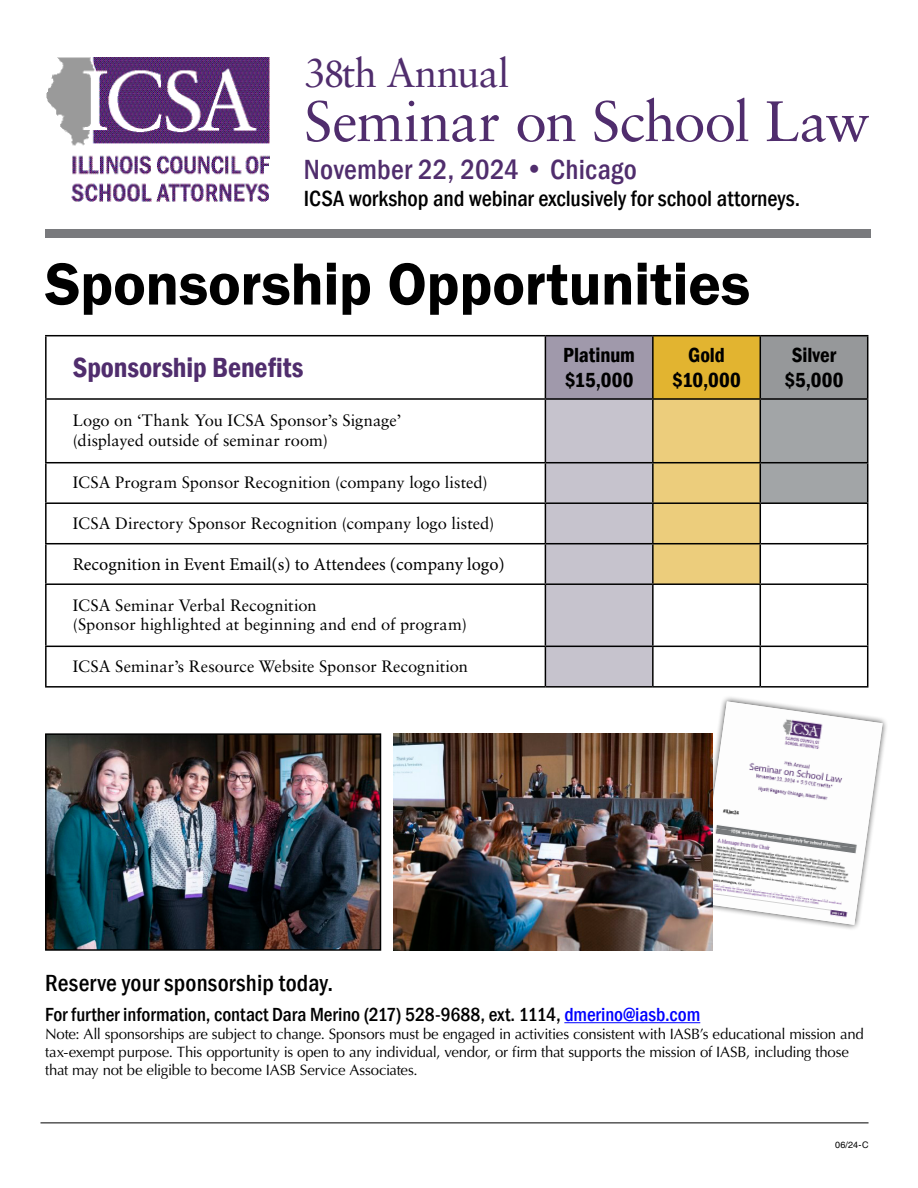
<style>
.page{position:relative;width:918px;height:1188px;background:#fff}
.page>*{position:absolute;margin:0;border:0;box-sizing:border-box;transform-origin:0 0}
.t1{font:600 61.5px "Franklin Gothic";letter-spacing:-.005em;color:#000}
.day{font:57px "Sabon LT Std";letter-spacing:-.015em;color:#502d6d}
.day-2{font:40.5px "Sabon LT Std";letter-spacing:-.02em;color:#502d6d}
.day-3{font:500 condensed 28.5px "Franklin Gothic";letter-spacing:.01em;color:#502d6d}
.t2{font:600 condensed 28.5px "Franklin Gothic";color:#502d6d}
.t3{font:500 condensed 24px "Franklin Gothic";letter-spacing:.01em;color:#000}
.day-4{font:500 condensed 22.65px "Franklin Gothic";color:#000}
.t4{font:600 condensed 21px "Franklin Gothic";color:#000}
.t5{font:500 condensed 19.5px "Franklin Gothic";letter-spacing:-.005em;color:#000}
.t6{font:18px "Minion Pro";color:#000}
.t7{font:16.5px/19.8px "Sabon LT Std";color:#000}
.t8{font:15px/18px "Optima LT Pro";letter-spacing:-.02em;color:#000}
.t9{font:9px "Helvetica";color:#000}
.s1{font-family:"Minion Pro";font-size:42px}
.s2{color:#00f}
</style>
<div class="page">
<hr style="left:40px;top:1123px;width:829px;height:1px;background:#000">
<img style="left:46px;top:57px;width:224px;height:144px">
<div style="left:545px;top:336px;width:108px;height:63px;background:#a099ab"></div>
<div style="left:653px;top:336px;width:107px;height:63px;background:#e2b430"></div>
<div style="left:760px;top:336px;width:108px;height:63px;background:#96989a"></div>
<svg style="left:546px;top:400px;width:321px;height:286px"></svg>
<hr style="left:45px;top:335px;width:500px;height:1px;background:#000">
<hr style="left:45px;top:336px;width:2px;height:62px;background:#000">
<hr style="left:545px;top:335px;width:108px;height:1px;background:#000">
<hr style="left:545px;top:336px;width:1px;height:62px;background:#000">
<hr style="left:653px;top:335px;width:107px;height:1px;background:#000">
<hr style="left:652px;top:336px;width:2px;height:62px;background:#000">
<hr style="left:760px;top:335px;width:108px;height:1px;background:#000">
<hr style="left:760px;top:336px;width:1px;height:62px;background:#000">
<hr style="left:867px;top:336px;width:1px;height:62px;background:#000">
<hr style="left:45px;top:398px;width:500px;height:2px;background:#000">
<hr style="left:45px;top:400px;width:2px;height:62px;background:#000">
<hr style="left:545px;top:398px;width:108px;height:2px;background:#000">
<hr style="left:545px;top:400px;width:1px;height:62px;background:#000">
<hr style="left:653px;top:398px;width:107px;height:2px;background:#000">
<hr style="left:652px;top:400px;width:2px;height:62px;background:#000">
<hr style="left:760px;top:398px;width:108px;height:2px;background:#000">
<hr style="left:760px;top:400px;width:1px;height:62px;background:#000">
<hr style="left:867px;top:400px;width:1px;height:62px;background:#000">
<hr style="left:45px;top:462px;width:500px;height:1px;background:#000">
<hr style="left:45px;top:463px;width:2px;height:39px;background:#000">
<hr style="left:545px;top:462px;width:108px;height:1px;background:#000">
<hr style="left:545px;top:463px;width:1px;height:39px;background:#000">
<hr style="left:653px;top:462px;width:107px;height:1px;background:#000">
<hr style="left:652px;top:463px;width:2px;height:39px;background:#000">
<hr style="left:45px;top:502px;width:500px;height:2px;background:#000">
<hr style="left:45px;top:504px;width:2px;height:39px;background:#000">
<hr style="left:545px;top:502px;width:108px;height:2px;background:#000">
<hr style="left:545px;top:504px;width:1px;height:39px;background:#000">
<hr style="left:653px;top:502px;width:107px;height:2px;background:#000">
<hr style="left:652px;top:504px;width:2px;height:39px;background:#000">
<hr style="left:45px;top:543px;width:500px;height:1px;background:#000">
<hr style="left:45px;top:544px;width:2px;height:39px;background:#000">
<hr style="left:545px;top:543px;width:108px;height:1px;background:#000">
<hr style="left:545px;top:544px;width:1px;height:39px;background:#000">
<hr style="left:653px;top:543px;width:107px;height:1px;background:#000">
<hr style="left:652px;top:544px;width:2px;height:39px;background:#000">
<hr style="left:45px;top:583px;width:500px;height:2px;background:#000">
<hr style="left:45px;top:585px;width:2px;height:61px;background:#000">
<hr style="left:545px;top:583px;width:108px;height:2px;background:#000">
<hr style="left:545px;top:585px;width:1px;height:61px;background:#000">
<hr style="left:653px;top:583px;width:107px;height:2px;background:#000">
<hr style="left:652px;top:585px;width:2px;height:61px;background:#000">
<hr style="left:760px;top:585px;width:1px;height:61px;background:#000">
<hr style="left:867px;top:585px;width:1px;height:61px;background:#000">
<hr style="left:45px;top:646px;width:500px;height:1px;background:#000">
<hr style="left:45px;top:647px;width:2px;height:39px;background:#000">
<hr style="left:545px;top:646px;width:108px;height:1px;background:#000">
<hr style="left:545px;top:647px;width:1px;height:39px;background:#000">
<hr style="left:653px;top:646px;width:107px;height:1px;background:#000">
<hr style="left:652px;top:647px;width:2px;height:39px;background:#000">
<hr style="left:760px;top:646px;width:108px;height:1px;background:#000">
<hr style="left:760px;top:647px;width:1px;height:39px;background:#000">
<hr style="left:867px;top:647px;width:1px;height:39px;background:#000">
<hr style="left:45px;top:686px;width:500px;height:2px;background:#000">
<hr style="left:545px;top:686px;width:108px;height:2px;background:#000">
<hr style="left:653px;top:686px;width:107px;height:2px;background:#000">
<hr style="left:760px;top:686px;width:108px;height:2px;background:#000">
<hr style="left:760px;top:462px;width:108px;height:1px;background:#000">
<hr style="left:760px;top:463px;width:1px;height:39px;background:#000">
<hr style="left:867px;top:463px;width:1px;height:39px;background:#000">
<hr style="left:760px;top:502px;width:108px;height:2px;background:#000">
<hr style="left:760px;top:504px;width:1px;height:39px;background:#000">
<hr style="left:867px;top:504px;width:1px;height:39px;background:#000">
<hr style="left:760px;top:543px;width:108px;height:1px;background:#000">
<hr style="left:760px;top:544px;width:1px;height:39px;background:#000">
<hr style="left:867px;top:544px;width:1px;height:39px;background:#000">
<hr style="left:760px;top:583px;width:108px;height:2px;background:#000">
<div style="left:45px;top:229px;width:825px;height:8px;background:#797a7d"></div>
<img style="left:48px;top:736px;width:330px;height:212px">
<div style="left:45px;top:733px;width:336px;height:218px;border:2px solid #000"></div>
<div style="left:692px;top:695px;width:197px;height:236px;background:#000;opacity:.75"></div>
<svg style="left:699px;top:701px;width:184px;height:224px"></svg>
<img style="left:725px;top:701px;width:158px;height:36px">
<img style="left:723px;top:715px;width:158px;height:36px">
<img style="left:721px;top:729px;width:158px;height:36px">
<img style="left:719px;top:743px;width:158px;height:36px">
<img style="left:717px;top:757px;width:158px;height:36px">
<img style="left:715px;top:771px;width:158px;height:36px">
<img style="left:713px;top:785px;width:158px;height:36px">
<img style="left:712px;top:799px;width:157px;height:36px">
<img style="left:712px;top:813px;width:155px;height:36px">
<img style="left:712px;top:827px;width:153px;height:36px">
<img style="left:712px;top:841px;width:151px;height:36px">
<img style="left:712px;top:855px;width:149px;height:36px">
<img style="left:712px;top:869px;width:147px;height:36px">
<img style="left:712px;top:883px;width:145px;height:36px">
<img style="left:712px;top:897px;width:143px;height:28px">
<img style="left:394px;top:733px;width:318px;height:218px">
<hr style="left:564px;top:1022px;width:136px;height:1px;background:#00f">
<p class="day-2" style="left:304px;top:48px;width:207px">3<span class="s1">8</span>th Annual</p>
<p class="day" style="left:304px;top:87px;width:567px">Seminar on School Law</p>
<p class="day-3" style="left:304px;top:150px;width:335px">November 22, 2024 • Chicago</p>
<p class="day-4" style="left:304px;top:183px;width:498px">ICSA workshop and webinar exclusively for school attorneys.</p>
<p class="t1" style="left:45px;top:246px;width:707px">Sponsorship Opportunities</p>
<p class="t2" style="left:73px;top:349px;width:232px">Sponsorship Benefits</p>
<p class="t7" style="left:73px;top:410px;width:330px">Logo on ‘Thank You ICSA Sponsor’s Signage’ (displayed outside of seminar room)</p>
<p class="t7" style="left:73px;top:472px;width:416px">ICSA Program Sponsor Recognition (company logo listed)</p>
<p class="t7" style="left:73px;top:513px;width:423px">ICSA Directory Sponsor Recognition (company logo listed)</p>
<p class="t6" style="left:73px;top:552px;width:433px">Recognition in Event Email(s) to Attendees (company logo)</p>
<p class="t7" style="left:73px;top:595px;width:396px">ICSA Seminar Verbal Recognition<br>(Sponsor highlighted at beginning and end of program)</p>
<p class="t7" style="left:73px;top:656px;width:397px">ICSA Seminar’s Resource Website Sponsor Recognition</p>
<p class="t4" style="left:563px;top:341px;width:73px">Platinum</p>
<p class="t4" style="left:565px;top:366px;width:70px">$15,000</p>
<p class="t4" style="left:688px;top:341px;width:38px">Gold</p>
<p class="t4" style="left:672px;top:366px;width:70px">$10,000</p>
<p class="t4" style="left:792px;top:341px;width:46px">Silver</p>
<p class="t4" style="left:784px;top:366px;width:61px">$5,000</p>
<p class="t3" style="left:45px;top:967px;width:290px">Reserve your sponsorship today.</p>
<p class="t5" style="left:45px;top:1002px;width:657px">For further information, contact Dara Merino (217) 528-9688, ext. 1114, <span class="s2">dmerino@iasb.com</span></p>
<p class="t8" style="left:45px;top:1025px;width:820px">Note: All sponsorships are subject to change. Sponsors must be engaged in activities consistent with IASB’s educational mission and tax-exempt purpose. This opportunity is open to any individual, vendor, or firm that supports the mission of IASB, including those that may not be eligible to become IASB Service Associates.</p>
<p class="t9" style="left:835px;top:1139px;width:35px">06/24-C</p>
</div>
